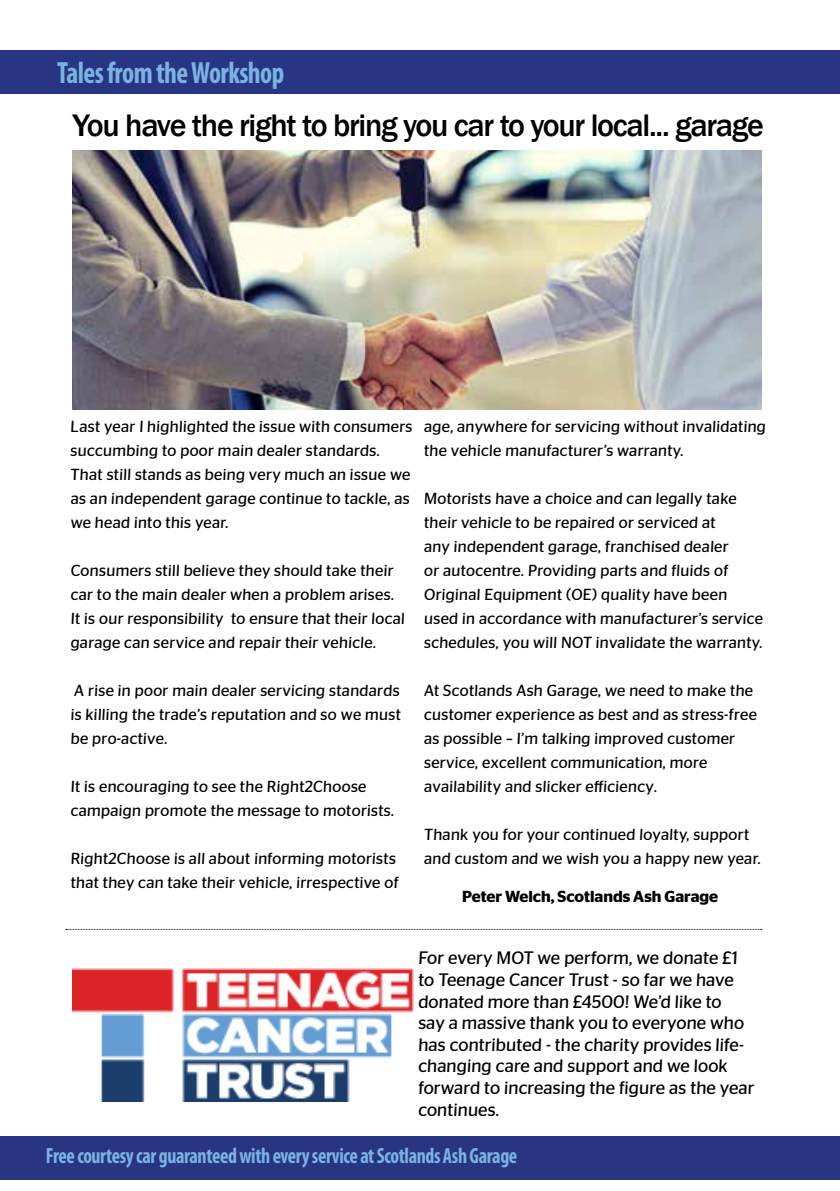
<style>
.page{position:relative;width:840px;height:1191px;background:#fff}
.page>*{position:absolute;margin:0;border:0;box-sizing:border-box;transform-origin:0 0}
.t1{font:500 32px "Franklin Gothic";letter-spacing:-.04em;color:#000}
.t2{font:700 condensed 30.8px "Myriad Pro";letter-spacing:-.02em;color:#7ab2e1;scale:.91 1}
.t3{font:700 condensed 22px "Myriad Pro";letter-spacing:-.02em;color:#7ab2e1;scale:.91 1}
.t4{font:18px/21.6px "Stag Sans";color:#000}
.t5{font:16px/24px "Stag Sans";color:#000}
.t6{font:600 16px "Stag Sans";color:#000}
</style>
<div class="page">
<div style="left:0;top:1136px;width:839px;height:44px;background:#283583"></div>
<div style="left:0;top:50px;width:839px;height:44px;background:#283583"></div>
<img style="left:72px;top:968px;width:341px;height:133px">
<svg style="left:66px;top:929px;width:695px;height:1px"></svg>
<img style="left:72px;top:150px;width:688px;height:259px">
<h2 class="t2" style="left:57px;top:55px;width:251px">Tales from the Workshop</h2>
<h1 class="t1" style="left:72px;top:105px;width:692px">You have the right to bring you car to your local... garage</h1>
<p class="t5" style="left:70px;top:414px;width:344px">Last year I highlighted the issue with consumers succumbing to poor main dealer standards.<br>That still stands as being very much an issue we as an independent garage continue to tackle, as we head into this year.</p>
<p class="t5" style="left:70px;top:558px;width:337px">Consumers still believe they should take their car to the main dealer when a problem arises.<br>It is our responsibility to ensure that their local garage can service and repair their vehicle.</p>
<p class="t5" style="left:70px;top:678px;width:333px;text-align:justify">A rise in poor main dealer servicing standards is killing the trade’s reputation and so we must be pro-active.</p>
<p class="t5" style="left:70px;top:774px;width:326px">It is encouraging to see the Right2Choose campaign promote the message to motorists.</p>
<p class="t5" style="left:70px;top:846px;width:330px">Right2Choose is all about informing motorists that they can take their vehicle, irrespective of</p>
<p class="t5" style="left:423px;top:414px;width:344px">age, anywhere for servicing without invalidating the vehicle manufacturer’s warranty.</p>
<p class="t5" style="left:423px;top:486px;width:341px">Motorists have a choice and can legally take their vehicle to be repaired or serviced at<br>any independent garage, franchised dealer<br>or autocentre. Providing parts and fluids of Original Equipment (OE) quality have been used in accordance with manufacturer’s service schedules, you will NOT invalidate the warranty.</p>
<p class="t5" style="left:423px;top:678px;width:335px">At Scotlands Ash Garage, we need to make the customer experience as best and as stress-free as possible – I’m talking improved customer service, excellent communication, more availability and slicker efficiency.</p>
<p class="t5" style="left:423px;top:822px;width:339px">Thank you for your continued loyalty, support and custom and we wish you a happy new year.</p>
<p class="t6" style="left:462px;top:886px;width:257px">Peter Welch, Scotlands Ash Garage</p>
<p class="t4" style="left:418px;top:947px;width:339px">For every MOT we perform, we donate £1 to Teenage Cancer Trust - so far we have donated more than £4500! We’d like to<br>say a massive thank you to everyone who has contributed - the charity provides life&shy;changing care and support and we look forward to increasing the figure as the year continues.</p>
<h3 class="t3" style="left:46px;top:1143px;width:519px">Free courtesy car guaranteed with every service at Scotlands Ash Garage</h3>
</div>
